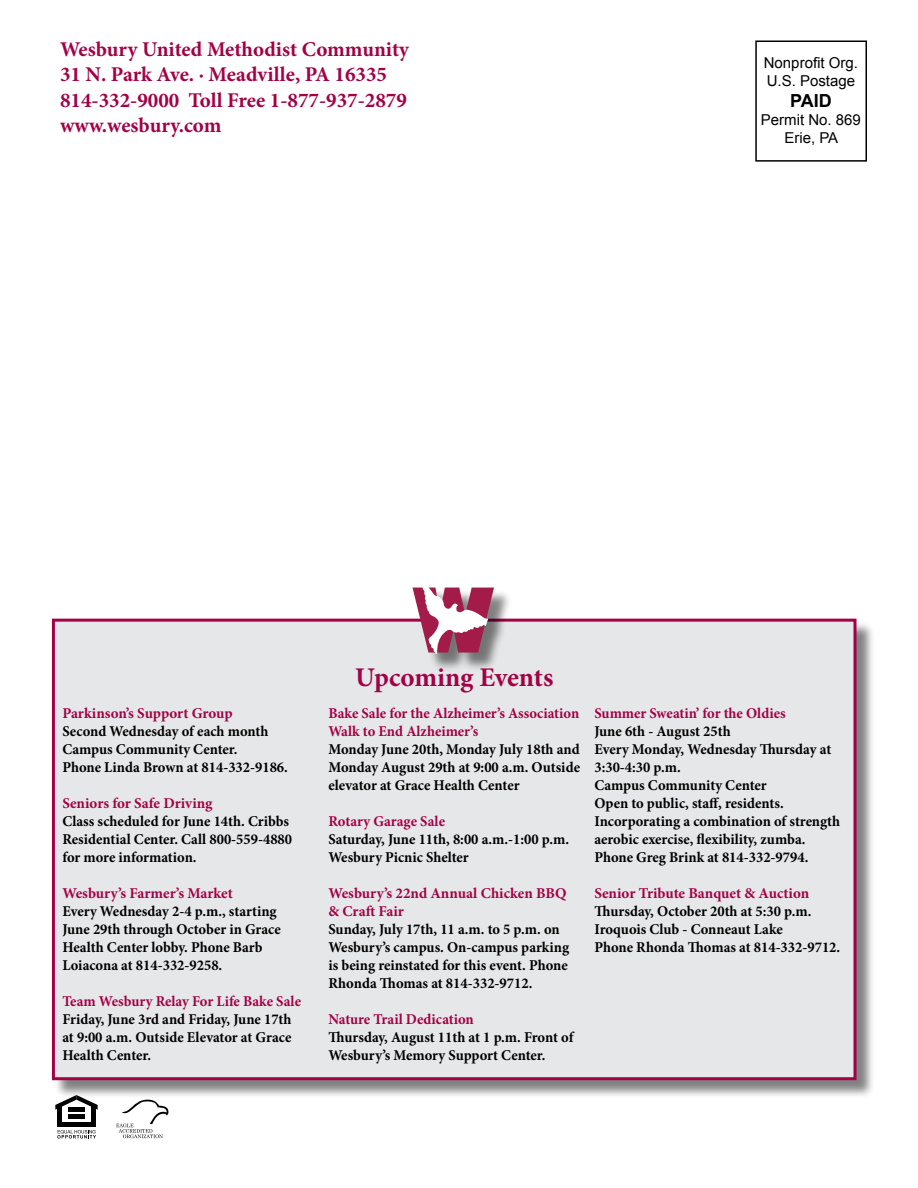
<style>
.page{position:relative;width:918px;height:1188px;background:#fff}
.page>*{position:absolute;margin:0;border:0;box-sizing:border-box;transform-origin:0 0}
.t1{font:700 27px "Minion Pro";letter-spacing:-.005em;color:#a30046}
.t2{font:700 21px/25.2px "Minion Pro";color:#a30046}
.t3{font:700 18px "Arial";color:#000}
.t4{font:700 15px/18px "Minion Pro";color:#000}
.t5{font:700 15px/18px "Minion Pro";color:#a30046}
.t6{font:15px/18px "Arial";color:#000}
</style>
<div class="page">
<div style="left:53px;top:619px;width:823px;height:482px;background:#000;opacity:.5"></div>
<div style="left:53px;top:620px;width:802px;height:459px;background:#e6e7e8"></div>
<div style="left:52px;top:619px;width:804px;height:461px;border:3px solid #a30046"></div>
<div style="left:755px;top:40px;width:112px;height:122px;border:2px solid #000"></div>
<div style="left:414px;top:587px;width:99px;height:86px;background:#000;opacity:.5"></div>
<svg style="left:413px;top:587px;width:81px;height:67px"></svg>
<svg style="left:116px;top:1100px;width:52px;height:38px"></svg>
<div style="left:68px;top:1107px;width:17px;height:5px;background:#000"></div>
<div style="left:68px;top:1114px;width:17px;height:5px;background:#000"></div>
<hr style="left:57px;top:1106px;width:4px;height:20px;background:#000">
<svg style="left:55px;top:1095px;width:43px;height:15px"></svg>
<hr style="left:57px;top:1122px;width:39px;height:4px;background:#000">
<hr style="left:92px;top:1106px;width:4px;height:20px;background:#000">
<svg style="left:57px;top:1130px;width:39px;height:8px"></svg>
<h2 class="t2" style="left:60px;top:37px;width:350px">Wesbury United Methodist Community<br>31 N. Park Ave. · Meadville, PA 16335<br>814-332-9000 Toll Free 1-877-937-2879 www.wesbury.com</h2>
<p class="t6" style="left:764px;top:54px;width:96px">Nonprofit Org.<br>U.S. Postage</p>
<p class="t3" style="left:790px;top:89px;width:43px">PAID</p>
<p class="t6" style="left:761px;top:111px;width:102px;text-align:center">Permit No. 869<br>Erie, PA</p>
<p class="t5" style="left:62px;top:704px;width:172px">Parkinson’s Support Group</p>
<p class="t4" style="left:62px;top:722px;width:227px">Second Wednesday of each month<br>Campus Community Center.<br>Phone Linda Brown at 814-332-9186.</p>
<p class="t5" style="left:62px;top:794px;width:152px">Seniors for Safe Driving</p>
<p class="t4" style="left:62px;top:812px;width:231px">Class scheduled for June 14th. Cribbs<br>Residential Center. Call 800-559-4880 for more information.</p>
<p class="t5" style="left:62px;top:884px;width:172px">Wesbury’s Farmer’s Market</p>
<p class="t4" style="left:62px;top:902px;width:220px">Every Wednesday 2-4 p.m., starting<br>June 29th through October in Grace<br>Health Center lobby. Phone Barb<br>Loiacona at 814-332-9258.</p>
<p class="t5" style="left:62px;top:992px;width:240px">Team Wesbury Relay For Life Bake Sale</p>
<p class="t4" style="left:62px;top:1010px;width:231px;text-align:justify">Friday, June 3rd and Friday, June 17th at 9:00 a.m. Outside Elevator at Grace Health Center.</p>
<h1 class="t1" style="left:355px;top:658px;width:200px">Upcoming Events</h1>
<p class="t5" style="left:328px;top:704px;width:252px">Bake Sale for the Alzheimer’s Association<br>Walk to End Alzheimer’s</p>
<p class="t4" style="left:328px;top:740px;width:253px;text-align:justify">Monday June 20th, Monday July 18th and Monday August 29th at 9:00 a.m. Outside elevator at Grace Health Center</p>
<p class="t5" style="left:328px;top:812px;width:118px">Rotary Garage Sale</p>
<p class="t4" style="left:328px;top:830px;width:242px">Saturday, June 11th, 8:00 a.m.-1:00 p.m.<br>Wesbury Picnic Shelter</p>
<p class="t5" style="left:328px;top:884px;width:240px">Wesbury’s 22nd Annual Chicken BBQ &amp; Craft Fair</p>
<p class="t4" style="left:328px;top:920px;width:242px">Sunday, July 17th, 11 a.m. to 5 p.m. on Wesbury’s campus. On-campus parking is being reinstated for this event. Phone Rhonda Thomas at 814-332-9712.</p>
<p class="t5" style="left:328px;top:1010px;width:147px">Nature Trail Dedication</p>
<p class="t4" style="left:328px;top:1028px;width:247px">Thursday, August 11th at 1 p.m. Front of<br>Wesbury’s Memory Support Center.</p>
<p class="t5" style="left:594px;top:704px;width:193px">Summer Sweatin’ for the Oldies</p>
<p class="t4" style="left:594px;top:722px;width:247px">June 6th - August 25th<br>Every Monday, Wednesday Thursday at<br>3:30-4:30 p.m.<br>Campus Community Center<br>Open to public, staff, residents.<br>Incorporating a combination of strength aerobic exercise, flexibility, zumba.<br>Phone Greg Brink at 814-332-9794.</p>
<p class="t5" style="left:594px;top:884px;width:216px">Senior Tribute Banquet &amp; Auction</p>
<p class="t4" style="left:594px;top:902px;width:247px">Thursday, October 20th at 5:30 p.m.<br>Iroquois Club - Conneaut Lake<br>Phone Rhonda Thomas at 814-332-9712.</p>
</div>
